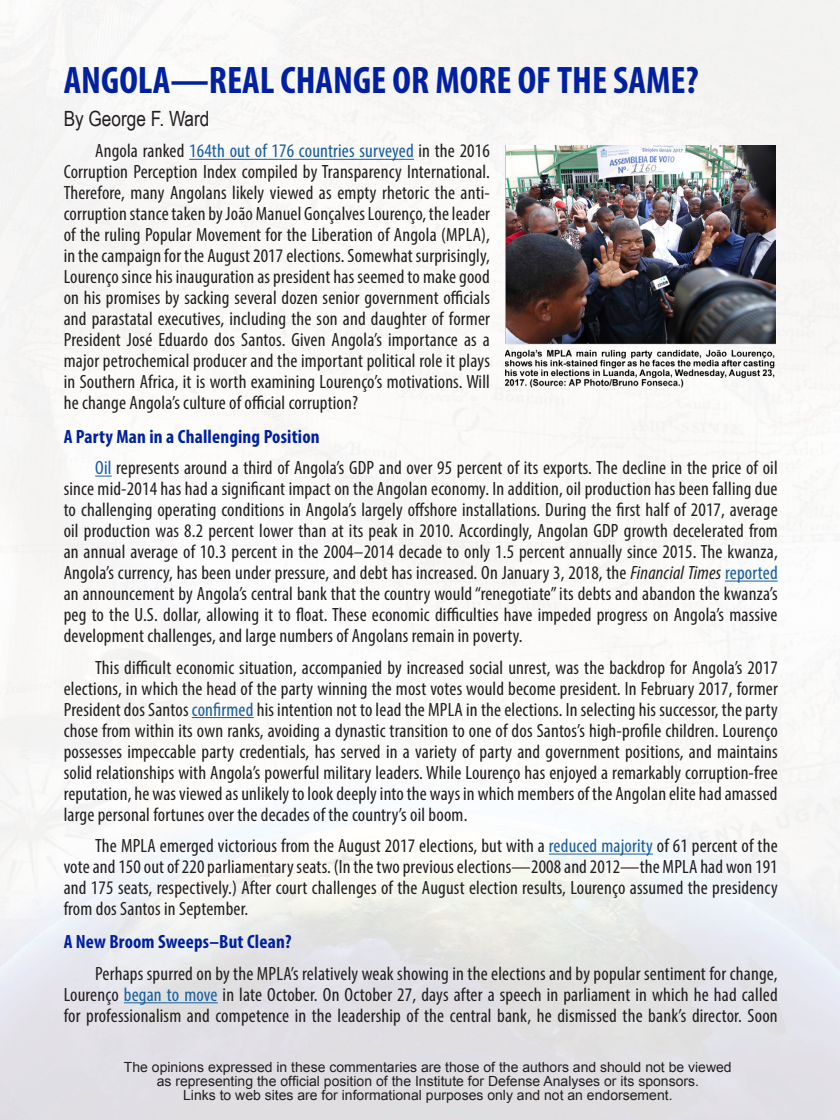
<style>
.page{position:relative;width:840px;height:1120px;background:#fff}
.page>*{position:absolute;margin:0;border:0;box-sizing:border-box;transform-origin:0 0}
.t1{font:700 condensed 38.5px "Myriad Pro";color:#0020a0}
.t2{font:21px "Arial Narrow";color:#231f20}
.t3{font:condensed 19.25px/21px "Myriad Pro";letter-spacing:.01em;color:#231f20;text-align:justify}
.t4{font:700 condensed 19.25px "Myriad Pro";letter-spacing:.01em;color:#0020a0}
.t5{font:14px/14px "Arial";color:#231f20;text-align:center}
.s1{color:#175d9e}
.s2{font-style:italic}
</style>
<div class="page">
<img style="left:0;top:0;width:840px;height:1120px">
<hr style="left:189px;top:159px;width:225px;height:1px;background:#175d9e">
<svg style="left:95px;top:476px;width:17px;height:1px"></svg>
<hr style="left:725px;top:581px;width:53px;height:1px;background:#175d9e">
<hr style="left:192px;top:717px;width:62px;height:1px;background:#175d9e">
<hr style="left:549px;top:854px;width:104px;height:1px;background:#175d9e">
<hr style="left:124px;top:1002px;width:94px;height:1px;background:#175d9e">
<img style="left:506px;top:146px;width:270px;height:243px">
<p class="t1" style="left:64px;top:56px;width:636px">ANGOLA—REAL CHANGE OR MORE OF THE SAME?</p>
<p class="t2" style="left:64px;top:103px;width:147px">By George F. Ward</p>
<p class="t3" style="left:64px;top:140px;width:428px;text-indent:31px">Angola ranked <span class="s1">164th out of 176 countries surveyed</span> in the 2016<br>Corruption Perception Index compiled by Transparency International.<br>Therefore, many Angolans likely viewed as empty rhetoric the anti&shy;corruption stance taken by João Manuel Gonçalves Lourenço, the leader of the ruling Popular Movement for the Liberation of Angola (MPLA), in the campaign for the August 2017 elections. Somewhat surprisingly, Lourenço since his inauguration as president has seemed to make good on his promises by sacking several dozen senior government officials and parastatal executives, including the son and daughter of former President José Eduardo dos Santos. Given Angola’s importance as a major petrochemical producer and the important political role it plays in Southern Africa, it is worth examining Lourenço’s motivations. Will he change Angola’s culture of official corruption?</p>
<p class="t4" style="left:64px;top:424px;width:257px">A Party Man in a Challenging Position</p>
<p class="t3" style="left:64px;top:457px;width:716px;text-indent:32px"><span class="s1">Oil</span> represents around a third of Angola’s GDP and over 95 percent of its exports. The decline in the price of oil since mid-2014 has had a significant impact on the Angolan economy. In addition, oil production has been falling due to challenging operating conditions in Angola’s largely offshore installations. During the first half of 2017, average oil production was 8.2 percent lower than at its peak in 2010. Accordingly, Angolan GDP growth decelerated from an annual average of 10.3 percent in the 2004–2014 decade to only 1.5 percent annually since 2015. The kwanza, Angola’s currency, has been under pressure, and debt has increased. On January 3, 2018, the <span class="s2">Financial Times</span> <span class="s1">reported </span>an announcement by Angola’s central bank that the country would “renegotiate” its debts and abandon the kwanza’s peg to the U.S. dollar, allowing it to float. These economic difficulties have impeded progress on Angola’s massive development challenges, and large numbers of Angolans remain in poverty.</p>
<p class="t3" style="left:64px;top:657px;width:716px;text-indent:31px">This difficult economic situation, accompanied by increased social unrest, was the backdrop for Angola’s 2017 elections, in which the head of the party winning the most votes would become president. In February 2017, former President dos Santos <span class="s1">confirmed</span> his intention not to lead the MPLA in the elections. In selecting his successor, the party chose from within its own ranks, avoiding a dynastic transition to one of dos Santos’s high-profile children. Lourenço possesses impeccable party credentials, has served in a variety of party and government positions, and maintains solid relationships with Angola’s powerful military leaders. While Lourenço has enjoyed a remarkably corruption-free reputation, he was viewed as unlikely to look deeply into the ways in which members of the Angolan elite had amassed large personal fortunes over the decades of the country’s oil boom.</p>
<p class="t3" style="left:64px;top:835px;width:716px;text-indent:31px">The MPLA emerged victorious from the August 2017 elections, but with a <span class="s1">reduced majority</span> of 61 percent of the vote and 150 out of 220 parliamentary seats. (In the two previous elections—2008 and 2012—the MPLA had won 191 and 175 seats, respectively.) After court challenges of the August election results, Lourenço assumed the presidency from dos Santos in September.</p>
<p class="t4" style="left:64px;top:930px;width:229px">A New Broom Sweeps–But Clean?</p>
<p class="t3" style="left:64px;top:963px;width:716px;text-indent:31px">Perhaps spurred on by the MPLA’s relatively weak showing in the elections and by popular sentiment for change, Lourenço <span class="s1">began to move</span> in late October. On October 27, days after a speech in parliament in which he had called for professionalism and competence in the leadership of the central bank, he dismissed the bank’s director. Soon</p>
<p class="t5" style="left:124px;top:1060px;width:609px">The opinions expressed in these commentaries are those of the authors and should not be viewed as representing the official position of the Institute for Defense Analyses or its sponsors.<br>Links to web sites are for informational purposes only and not an endorsement.</p>
</div>
